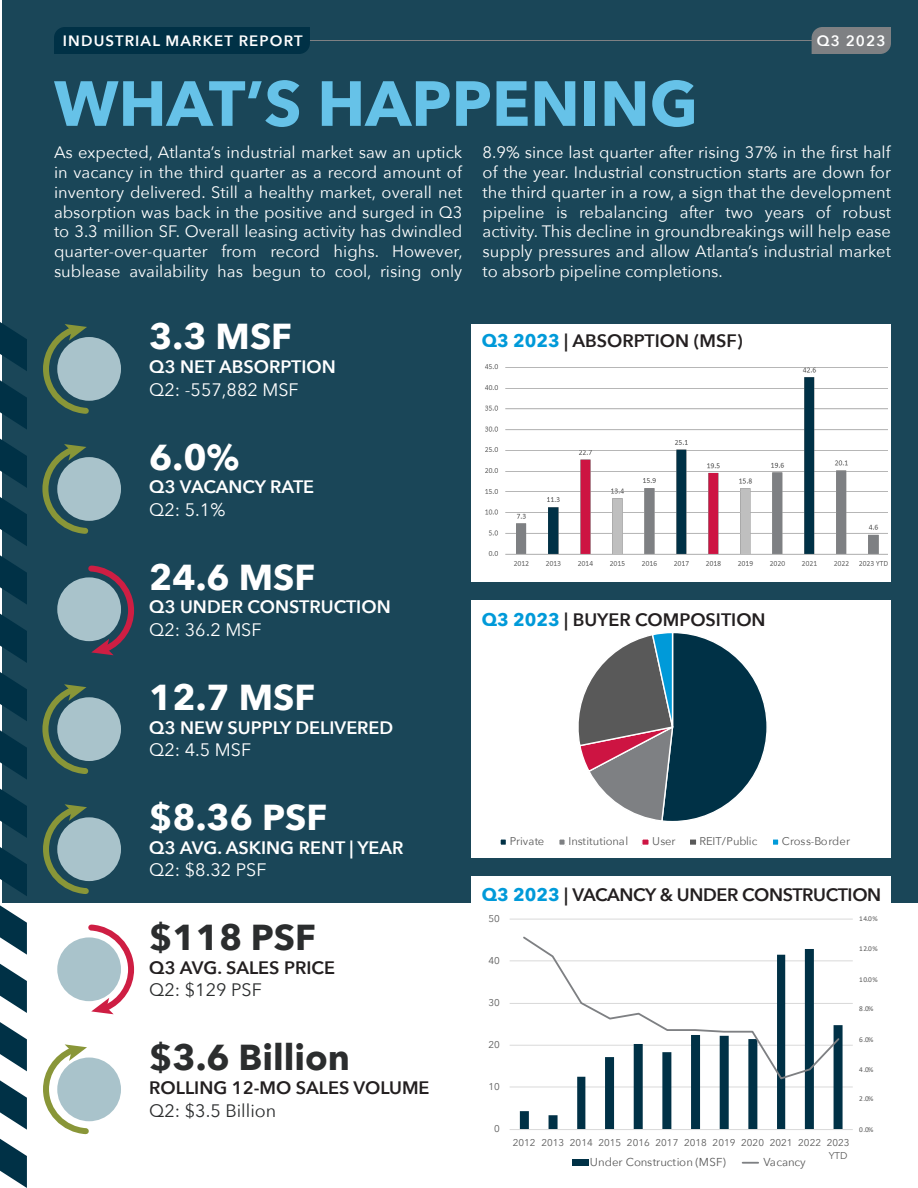
<style>
.page{position:relative;width:918px;height:1188px;background:#fff}
.page>*{position:absolute;margin:0;border:0;box-sizing:border-box;transform-origin:0 0}
.t1{font:700 63px "Avenir Next";color:#66c2e8}
.t2{font:700 36px "Avenir Next";color:#fff}
.t3{font:700 36px "Avenir Next";color:#2b2d2e}
.t4{font:600 18px "Avenir Next";color:#fff}
.t5{font:600 18px "Avenir Next";color:#231f20}
.t6{font:18px "Avenir Next";color:#fff}
.t7{font:600 18px "Avenir Next";letter-spacing:-.02em;color:#231f20}
.t8{font:18px "Avenir Next";color:#2b2d2e}
.t9{font:16.5px/19.8px "Avenir Next";color:#fff;text-align:justify}
.t10{font:600 15px "Avenir Next";letter-spacing:.075em;color:#fff}
.t11{font:11.4px "Avenir Next";color:#595959}
.t12{font:11.25px "Avenir Next";color:#595959}
.t13{font:9.9px/14px "Avenir Next";letter-spacing:.005em;color:#595959;text-align:right}
.t14{font:7.35px "Calibri";color:#595959}
.s1{font-weight:700;color:#009ad9}
</style>
<div class="page">
<div style="left:2px;top:0;width:916px;height:903px;background:#1a4658"></div>
<hr style="left:284px;top:40px;width:580px;height:1px;background:#7e8083">
<div style="left:812px;top:27px;width:79px;height:27px;background:#7e8083"></div>
<div style="left:57px;top:337px;width:64px;height:64px;background:#a9c3cb;border-radius:50%"></div>
<svg style="left:87px;top:565px;width:48px;height:91px"></svg>
<div style="left:57px;top:457px;width:64px;height:64px;background:#a9c3cb;border-radius:50%"></div>
<svg style="left:43px;top:324px;width:49px;height:90px"></svg>
<div style="left:57px;top:577px;width:64px;height:64px;background:#a9c3cb;border-radius:50%"></div>
<div style="left:57px;top:697px;width:64px;height:64px;background:#a9c3cb;border-radius:50%"></div>
<div style="left:57px;top:817px;width:64px;height:64px;background:#a9c3cb;border-radius:50%"></div>
<svg style="left:43px;top:804px;width:49px;height:90px"></svg>
<div style="left:57px;top:937px;width:64px;height:64px;background:#a9c3cb;border-radius:50%"></div>
<svg style="left:43px;top:1044px;width:49px;height:91px"></svg>
<div style="left:57px;top:1058px;width:64px;height:63px;background:#a9c3cb;border-radius:50%"></div>
<svg style="left:85px;top:924px;width:50px;height:91px"></svg>
<svg style="left:0;top:322px;width:27px;height:49px"></svg>
<svg style="left:0;top:380px;width:27px;height:49px"></svg>
<svg style="left:0;top:438px;width:27px;height:50px"></svg>
<svg style="left:0;top:497px;width:27px;height:49px"></svg>
<svg style="left:0;top:555px;width:27px;height:49px"></svg>
<svg style="left:0;top:613px;width:27px;height:50px"></svg>
<svg style="left:0;top:672px;width:27px;height:49px"></svg>
<svg style="left:0;top:730px;width:27px;height:49px"></svg>
<svg style="left:0;top:788px;width:27px;height:50px"></svg>
<svg style="left:0;top:847px;width:27px;height:49px"></svg>
<svg style="left:0;top:905px;width:27px;height:50px"></svg>
<svg style="left:0;top:964px;width:27px;height:49px"></svg>
<svg style="left:0;top:1022px;width:27px;height:50px"></svg>
<svg style="left:0;top:1080px;width:27px;height:50px"></svg>
<svg style="left:0;top:1139px;width:27px;height:49px"></svg>
<div style="left:472px;top:324px;width:419px;height:257px;background:#fff"></div>
<div style="left:472px;top:600px;width:419px;height:257px;background:#fff"></div>
<div style="left:472px;top:877px;width:419px;height:257px;background:#fff"></div>
<div style="left:54px;top:27px;width:256px;height:27px;background:#003146"></div>
<hr style="left:510px;top:1087px;width:343px;height:1px;background:#d9d9d9">
<hr style="left:510px;top:1045px;width:343px;height:1px;background:#d9d9d9">
<hr style="left:510px;top:1003px;width:343px;height:1px;background:#d9d9d9">
<hr style="left:510px;top:961px;width:343px;height:1px;background:#d9d9d9">
<hr style="left:510px;top:919px;width:343px;height:1px;background:#d9d9d9">
<svg style="left:520px;top:960px;width:323px;height:169px"></svg>
<hr style="left:510px;top:1129px;width:343px;height:1px;background:#d9d9d9">
<svg style="left:521px;top:936px;width:320px;height:145px"></svg>
<div style="left:572px;top:1159px;width:17px;height:7px;background:#003146"></div>
<svg style="left:743px;top:1162px;width:15px;height:2px"></svg>
<img style="left:484px;top:364px;width:404px;height:202px">
<svg style="left:578px;top:633px;width:189px;height:188px"></svg>
<div style="left:500px;top:839px;width:7px;height:6px;background:#003146"></div>
<div style="left:499px;top:838px;width:8px;height:8px;border:1px solid #fff"></div>
<svg style="left:560px;top:840px;width:4px;height:4px"></svg>
<div style="left:558px;top:838px;width:8px;height:8px;border:1px solid #fff"></div>
<div style="left:642px;top:839px;width:7px;height:6px;background:#cd1442"></div>
<div style="left:641px;top:838px;width:9px;height:8px;border:1px solid #fff"></div>
<div style="left:689px;top:839px;width:8px;height:6px;background:#595959"></div>
<div style="left:689px;top:838px;width:8px;height:8px;border:1px solid #fff"></div>
<div style="left:772px;top:839px;width:7px;height:6px;background:#009ad9"></div>
<div style="left:772px;top:838px;width:8px;height:8px;border:1px solid #fff"></div>
<svg style="left:42px;top:444px;width:50px;height:90px"></svg>
<svg style="left:42px;top:684px;width:50px;height:90px"></svg>
<p class="t10" style="left:63px;top:28px;width:241px">INDUSTRIAL MARKET REPORT</p>
<p class="t10" style="left:817px;top:28px;width:70px">Q3 2023</p>
<p class="t1" style="left:54px;top:49px;width:646px">WHAT’S HAPPENING</p>
<p class="t9" style="left:54px;top:142px;width:410px">As expected, Atlanta’s industrial market saw an uptick in vacancy in the third quarter as a record amount of inventory delivered. Still a healthy market, overall net absorption was back in the positive and surged in Q3 to 3.3 million SF. Overall leasing activity has dwindled quarter-over-quarter from record highs. However, sublease availability has begun to cool, rising only</p>
<p class="t9" style="left:483px;top:142px;width:410px">8.9% since last quarter after rising 37% in the first half of the year. Industrial construction starts are down for the third quarter in a row, a sign that the development pipeline is rebalancing after two years of robust activity. This decline in groundbreakings will help ease supply pressures and allow Atlanta’s industrial market to absorb pipeline completions.</p>
<p class="t2" style="left:149px;top:306px;width:144px">3.3 MSF</p>
<p class="t4" style="left:149px;top:352px;width:188px">Q3 NET ABSORPTION</p>
<p class="t6" style="left:149px;top:375px;width:151px">Q2: -557,882 MSF</p>
<p class="t2" style="left:149px;top:426px;width:92px">6.0%</p>
<p class="t4" style="left:149px;top:471px;width:166px">Q3 VACANCY RATE</p>
<p class="t6" style="left:149px;top:494px;width:78px">Q2: 5.1%</p>
<p class="t2" style="left:149px;top:546px;width:167px">24.6 MSF</p>
<p class="t4" style="left:149px;top:592px;width:243px">Q3 UNDER CONSTRUCTION</p>
<p class="t6" style="left:149px;top:614px;width:114px">Q2: 36.2 MSF</p>
<p class="t2" style="left:149px;top:666px;width:167px">12.7 MSF</p>
<p class="t4" style="left:149px;top:712px;width:246px">Q3 NEW SUPPLY DELIVERED</p>
<p class="t6" style="left:149px;top:735px;width:103px">Q2: 4.5 MSF</p>
<p class="t2" style="left:149px;top:786px;width:179px">$8.36 PSF</p>
<p class="t4" style="left:149px;top:832px;width:256px">Q3 AVG. ASKING RENT | YEAR</p>
<p class="t6" style="left:149px;top:855px;width:119px">Q2: $8.32 PSF</p>
<p class="t3" style="left:149px;top:906px;width:168px">$118 PSF</p>
<p class="t5" style="left:149px;top:952px;width:187px">Q3 AVG. SALES PRICE</p>
<p class="t8" style="left:149px;top:975px;width:114px">Q2: $129 PSF</p>
<p class="t3" style="left:149px;top:1026px;width:202px">$3.6 Billion</p>
<p class="t5" style="left:149px;top:1073px;width:282px">ROLLING 12-MO SALES VOLUME</p>
<p class="t8" style="left:149px;top:1095px;width:128px">Q2: $3.5 Billion</p>
<p class="t5" style="left:482px;top:325px;width:263px"><span class="s1">Q3 2023</span> | ABSORPTION (MSF)</p>
<p class="t5" style="left:482px;top:604px;width:286px"><span class="s1">Q3 2023</span> | BUYER COMPOSITION</p>
<p class="t12" style="left:510px;top:832px;width:36px">Private</p>
<p class="t12" style="left:569px;top:832px;width:61px">Institutional</p>
<p class="t12" style="left:652px;top:832px;width:25px">User</p>
<p class="t12" style="left:700px;top:832px;width:59px">REIT/Public</p>
<p class="t12" style="left:782px;top:832px;width:70px">Cross-Border</p>
<p class="t7" style="left:482px;top:880px;width:401px"><span class="s1">Q3 2023</span> | VACANCY &amp; UNDER CONSTRUCTION</p>
<p class="t13" style="left:489px;top:911px;width:13px">50</p>
<p class="t13" style="left:489px;top:953px;width:13px">40</p>
<p class="t13" style="left:489px;top:995px;width:13px">30</p>
<p class="t13" style="left:489px;top:1037px;width:13px">20</p>
<p class="t13" style="left:489px;top:1079px;width:13px">10</p>
<p class="t13" style="left:494px;top:1122px;width:7px">0</p>
<p class="t13" style="left:513px;top:1135px;width:338px">2012 2013 2014 2015 2016 2017 2018 2019 2020 2021 2022 2023<br>YTD</p>
<p class="t11" style="left:590px;top:1152px;width:138px">Under Construction (MSF)</p>
<p class="t11" style="left:763px;top:1152px;width:44px">Vacancy</p>
<p class="t14" style="left:859px;top:914px;width:20px">14.0%</p>
<p class="t14" style="left:859px;top:944px;width:20px">12.0%</p>
<p class="t14" style="left:859px;top:974px;width:20px">10.0%</p>
<p class="t14" style="left:859px;top:1004px;width:16px">8.0%</p>
<p class="t14" style="left:859px;top:1034px;width:16px">6.0%</p>
<p class="t14" style="left:859px;top:1064px;width:16px">4.0%</p>
<p class="t14" style="left:859px;top:1094px;width:16px">2.0%</p>
<p class="t14" style="left:859px;top:1124px;width:16px">0.0%</p>
</div>
